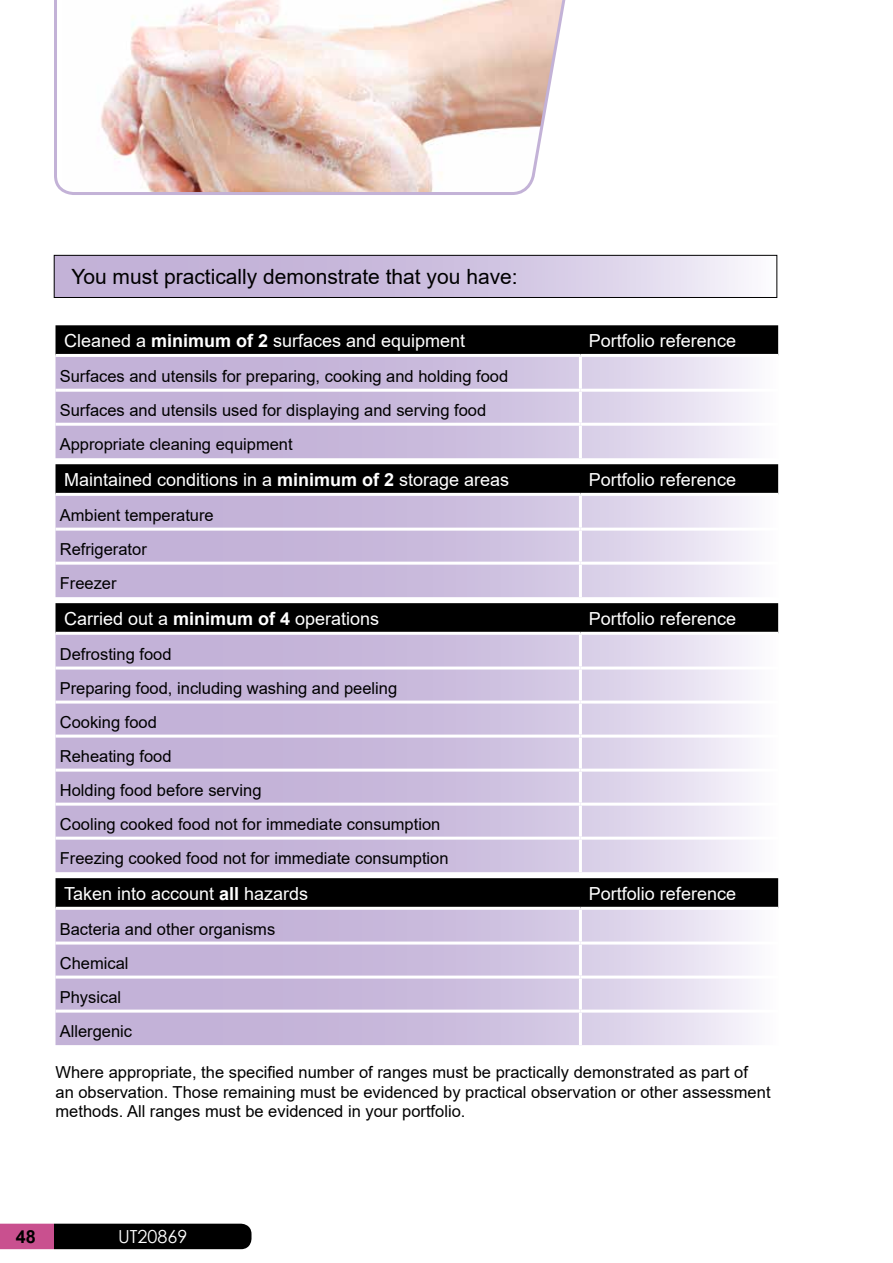
<style>
.page{position:relative;width:893px;height:1263px;background:#fff}
.page>*{position:absolute;margin:0;border:0;box-sizing:border-box;transform-origin:0 0}
.t1{font:21px "Arial";color:#000}
.t2{font:18px "Arial";color:#fff}
.t3{font:18px "Century Gothic";color:#fff}
.t4{font:700 18px "Arial";color:#000}
.t5{font:16.5px/34px "Arial";color:#000}
.s1{font-weight:700}
</style>
<div class="page">
<svg style="left:56px;top:257px;width:690px;height:39px;background:#cfc2e0"></svg>
<div style="left:54px;top:255px;width:723px;height:43px;border:1px solid #000"></div>
<svg style="left:0;top:1224px;width:251px;height:25px;background:#2c1220"></svg>
<div style="left:56px;top:325px;width:722px;height:29px;background:#000"></div>
<svg style="left:56px;top:357px;width:694px;height:101px;background:#cfc1e0"></svg>
<hr style="left:579px;top:357px;width:3px;height:32px;background:#fff">
<hr style="left:56px;top:389px;width:524px;height:3px;background:#fff">
<hr style="left:580px;top:389px;width:198px;height:3px;background:#fff">
<hr style="left:579px;top:392px;width:3px;height:31px;background:#fff">
<hr style="left:56px;top:423px;width:524px;height:3px;background:#fff">
<hr style="left:580px;top:423px;width:198px;height:3px;background:#fff">
<hr style="left:579px;top:426px;width:3px;height:32px;background:#fff">
<div style="left:56px;top:464px;width:722px;height:29px;background:#000"></div>
<svg style="left:56px;top:496px;width:694px;height:101px;background:#cfc1e0"></svg>
<hr style="left:579px;top:496px;width:3px;height:32px;background:#fff">
<hr style="left:56px;top:528px;width:524px;height:3px;background:#fff">
<hr style="left:580px;top:528px;width:198px;height:3px;background:#fff">
<hr style="left:579px;top:531px;width:3px;height:31px;background:#fff">
<hr style="left:56px;top:562px;width:524px;height:3px;background:#fff">
<hr style="left:580px;top:562px;width:198px;height:3px;background:#fff">
<hr style="left:579px;top:565px;width:3px;height:32px;background:#fff">
<div style="left:56px;top:603px;width:722px;height:29px;background:#000"></div>
<svg style="left:56px;top:635px;width:694px;height:237px;background:#cfc2e0"></svg>
<hr style="left:579px;top:635px;width:3px;height:31px;background:#fff">
<hr style="left:56px;top:666px;width:524px;height:3px;background:#fff">
<hr style="left:580px;top:666px;width:198px;height:3px;background:#fff">
<hr style="left:579px;top:669px;width:3px;height:31px;background:#fff">
<hr style="left:56px;top:700px;width:524px;height:3px;background:#fff">
<hr style="left:580px;top:700px;width:198px;height:3px;background:#fff">
<hr style="left:579px;top:703px;width:3px;height:32px;background:#fff">
<hr style="left:56px;top:735px;width:524px;height:3px;background:#fff">
<hr style="left:580px;top:735px;width:198px;height:3px;background:#fff">
<hr style="left:579px;top:738px;width:3px;height:31px;background:#fff">
<hr style="left:56px;top:769px;width:524px;height:3px;background:#fff">
<hr style="left:580px;top:769px;width:198px;height:3px;background:#fff">
<hr style="left:579px;top:772px;width:3px;height:31px;background:#fff">
<hr style="left:56px;top:803px;width:524px;height:3px;background:#fff">
<hr style="left:580px;top:803px;width:198px;height:3px;background:#fff">
<hr style="left:579px;top:806px;width:3px;height:31px;background:#fff">
<hr style="left:56px;top:837px;width:524px;height:3px;background:#fff">
<hr style="left:580px;top:837px;width:198px;height:3px;background:#fff">
<hr style="left:579px;top:840px;width:3px;height:32px;background:#fff">
<div style="left:56px;top:878px;width:722px;height:29px;background:#000"></div>
<svg style="left:56px;top:910px;width:694px;height:135px;background:#cfc2e0"></svg>
<hr style="left:579px;top:910px;width:3px;height:31px;background:#fff">
<hr style="left:56px;top:941px;width:524px;height:3px;background:#fff">
<hr style="left:580px;top:941px;width:198px;height:3px;background:#fff">
<hr style="left:579px;top:944px;width:3px;height:31px;background:#fff">
<hr style="left:56px;top:975px;width:524px;height:3px;background:#fff">
<hr style="left:580px;top:975px;width:198px;height:3px;background:#fff">
<hr style="left:579px;top:978px;width:3px;height:31px;background:#fff">
<hr style="left:56px;top:1009px;width:524px;height:3px;background:#fff">
<hr style="left:580px;top:1009px;width:198px;height:3px;background:#fff">
<hr style="left:579px;top:1012px;width:3px;height:33px;background:#fff">
<svg style="left:54px;top:0;width:512px;height:195px"></svg>
<p class="t1" style="left:71px;top:262px;width:448px">You must practically demonstrate that you have:</p>
<p class="t2" style="left:64px;top:328px;width:403px">Cleaned a <span class="s1">minimum of 2</span> surfaces and equipment</p>
<p class="t2" style="left:589px;top:328px;width:149px">Portfolio reference</p>
<p class="t5" style="left:60px;top:359px;width:450px">Surfaces and utensils for preparing, cooking and holding food<br>Surfaces and utensils used for displaying and serving food<br>Appropriate cleaning equipment</p>
<p class="t2" style="left:64px;top:467px;width:447px">Maintained conditions in a <span class="s1">minimum of 2</span> storage areas</p>
<p class="t2" style="left:589px;top:467px;width:149px">Portfolio reference</p>
<p class="t5" style="left:60px;top:498px;width:156px">Ambient temperature<br>Refrigerator<br>Freezer</p>
<p class="t2" style="left:64px;top:606px;width:317px">Carried out a <span class="s1">minimum of 4</span> operations</p>
<p class="t2" style="left:589px;top:606px;width:149px">Portfolio reference</p>
<p class="t5" style="left:60px;top:637px;width:390px">Defrosting food<br>Preparing food, including washing and peeling<br>Cooking food<br>Reheating food<br>Holding food before serving<br>Cooling cooked food not for immediate consumption<br>Freezing cooked food not for immediate consumption</p>
<p class="t2" style="left:64px;top:881px;width:246px">Taken into account <span class="s1">all</span> hazards</p>
<p class="t2" style="left:589px;top:881px;width:149px">Portfolio reference</p>
<p class="t5" style="left:60px;top:912px;width:217px">Bacteria and other organisms<br>Chemical<br>Physical<br>Allergenic</p>
<p class="t5" style="left:55px;top:1062px;width:717px;line-height:19.8px">Where appropriate, the specified number of ranges must be practically demonstrated as part of<br>an observation. Those remaining must be evidenced by practical observation or other assessment methods. All ranges must be evidenced in your portfolio.</p>
<p class="t4" style="left:16px;top:1224px;width:22px">48</p>
<p class="t3" style="left:118px;top:1223px;width:71px">UT20869</p>
</div>
